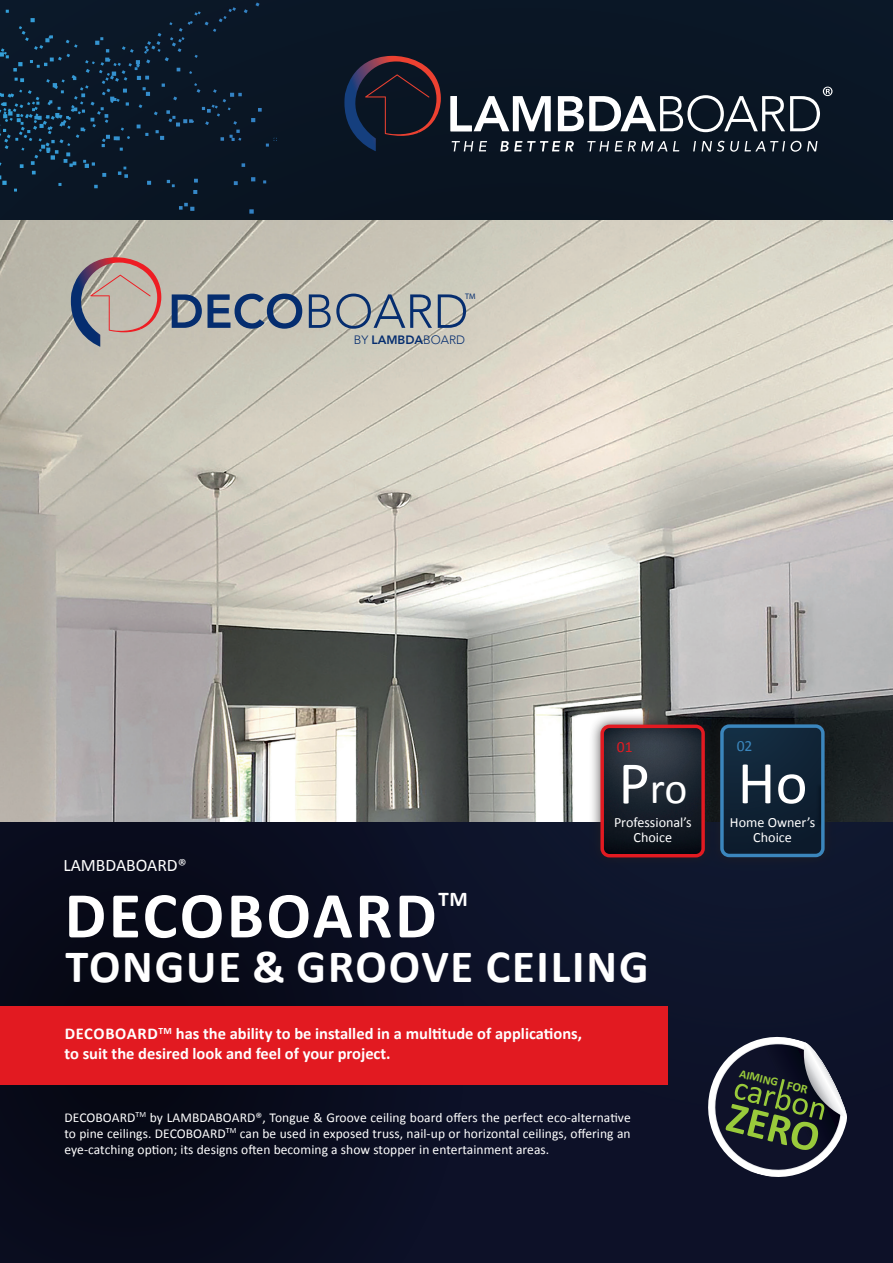
<style>
.page{position:relative;width:893px;height:1263px;background:#fff}
.page>*{position:absolute;margin:0;border:0;box-sizing:border-box;transform-origin:0 0}
.t1{font:700 66px "Calibri";letter-spacing:.04em;color:#fff}
.t2{font:60.9px "Calibri";color:#fff}
.t3{font:700 46.5px "Calibri";letter-spacing:.04em;color:#fff}
.t4{font:43.65px "Calibri";color:#fff}
.t5{font:700 42.9px "Calibri";color:#99ca3b}
.t6{font:700 21px "Calibri";color:#fff}
.t7{font:17.55px "Calibri";color:#fff}
.t8{font:700 16.5px/19.8px "Calibri";color:#fff}
.t9{font:15.6px "Calibri";color:#e21a21}
.t10{font:15.6px "Calibri";color:#3b86bd}
.t11{font:14.1px/15px "Calibri";color:#fff;text-align:center}
.BODY_COPY{font:13.5px/16px "Calibri";letter-spacing:.005em;color:#fff;text-align:justify}
.t12{font:300 12px "Avenir LT Std";color:#052d6f}
.t13{font:700 11.85px "Calibri";color:#99ca3b}
.t14{font:8.1px "Myriad Pro";color:#052d6f}
.s1{font-weight:800}
.s2{font-size:60.9px}
.s3{font-size:12.6px}
</style>
<div class="page">
<div style="left:0;top:0;width:893px;height:221px;background:#0a1624"></div>
<div style="left:0;top:0;width:260px;height:35px;background:#0b1828"></div>
<svg style="left:344px;top:56px;width:97px;height:95px"></svg>
<svg style="left:452px;top:141px;width:21px;height:10px"></svg>
<svg style="left:479px;top:141px;width:8px;height:10px"></svg>
<svg style="left:500px;top:141px;width:74px;height:10px"></svg>
<svg style="left:587px;top:141px;width:22px;height:10px"></svg>
<svg style="left:615px;top:141px;width:52px;height:10px"></svg>
<svg style="left:673px;top:141px;width:6px;height:10px"></svg>
<svg style="left:693px;top:141px;width:124px;height:11px"></svg>
<svg style="left:451px;top:96px;width:100px;height:35px"></svg>
<svg style="left:558px;top:87px;width:274px;height:45px"></svg>
<div style="left:0;top:500px;width:893px;height:763px;background:#0d1128"></div>
<svg style="left:0;top:821px;width:466px;height:442px"></svg>
<img style="left:0;top:221px;width:893px;height:600px">
<div style="left:0;top:1006px;width:668px;height:78px;background:#e21a21"></div>
<svg style="left:71px;top:257px;width:90px;height:90px"></svg>
<svg style="left:172px;top:293px;width:294px;height:36px"></svg>
<div style="left:589px;top:713px;width:127px;height:156px;background:#231f20;opacity:.75"></div>
<img style="left:602px;top:726px;width:101px;height:130px">
<div style="left:600px;top:725px;width:105px;height:132px;border:3px solid #e21a21;border-radius:7px"></div>
<div style="left:709px;top:713px;width:127px;height:156px;background:#231f20;opacity:.75"></div>
<svg style="left:724px;top:728px;width:97px;height:125px"></svg>
<div style="left:720px;top:724px;width:105px;height:133px;border:3px solid #3b86bd;border-radius:7px"></div>
<svg style="left:708px;top:1036px;width:139px;height:141px"></svg>
<p class="t14" style="left:465px;top:291px;width:12px">TM</p>
<p class="t12" style="left:354px;top:333px;width:113px">BY <span class="s1">LAMBDA</span>BOARD</p>
<p class="t9" style="left:617px;top:737px;width:17px">01</p>
<p class="t7" style="left:63px;top:854px;width:125px">LAMBDABOARD®</p>
<h3 class="t4" style="left:618px;top:762px;width:70px"><span class="s2">P</span>ro</h3>
<p class="t11" style="left:614px;top:814px;width:79px">Professional’s<br>Choice</p>
<p class="t1" style="left:65px;top:869px;width:373px">DECOBOARD</p>
<p class="t6" style="left:438px;top:884px;width:31px">TM</p>
<p class="t3" style="left:65px;top:934px;width:585px">TONGUE &amp; GROOVE CEILING</p>
<p class="t8" style="left:65px;top:1023px;width:519px">DECOBOARD<sup>TM</sup> has the ability to be installed in a multitude of applications, to suit the desired look and feel of your project.</p>
<p class="BODY_COPY" style="left:65px;top:1108px;width:568px">DECOBOARD<sup>TM</sup> by LAMBDABOARD®, Tongue &amp; Groove ceiling board offers the perfect eco-alternative to pine ceilings. DECOBOARD<sup>TM</sup> can be used in exposed truss, nail-up or horizontal ceilings, offering an eye-catching option; its designs often becoming a show stopper in entertainment areas.</p>
<p class="t10" style="left:737px;top:736px;width:17px">02</p>
<h2 class="t2" style="left:737px;top:745px;width:72px">Ho</h2>
<p class="t11" style="left:730px;top:814px;width:87px">Home Owner’s<br>Choice</p>
<p class="t13" style="left:742px;top:1065px;width:72px;rotate:14deg">AIMING <span class="s3">FOR</span></p>
<h3 class="t5" style="left:734px;top:1089px;width:96px;rotate:14deg">ZERO</h3>
</div>
